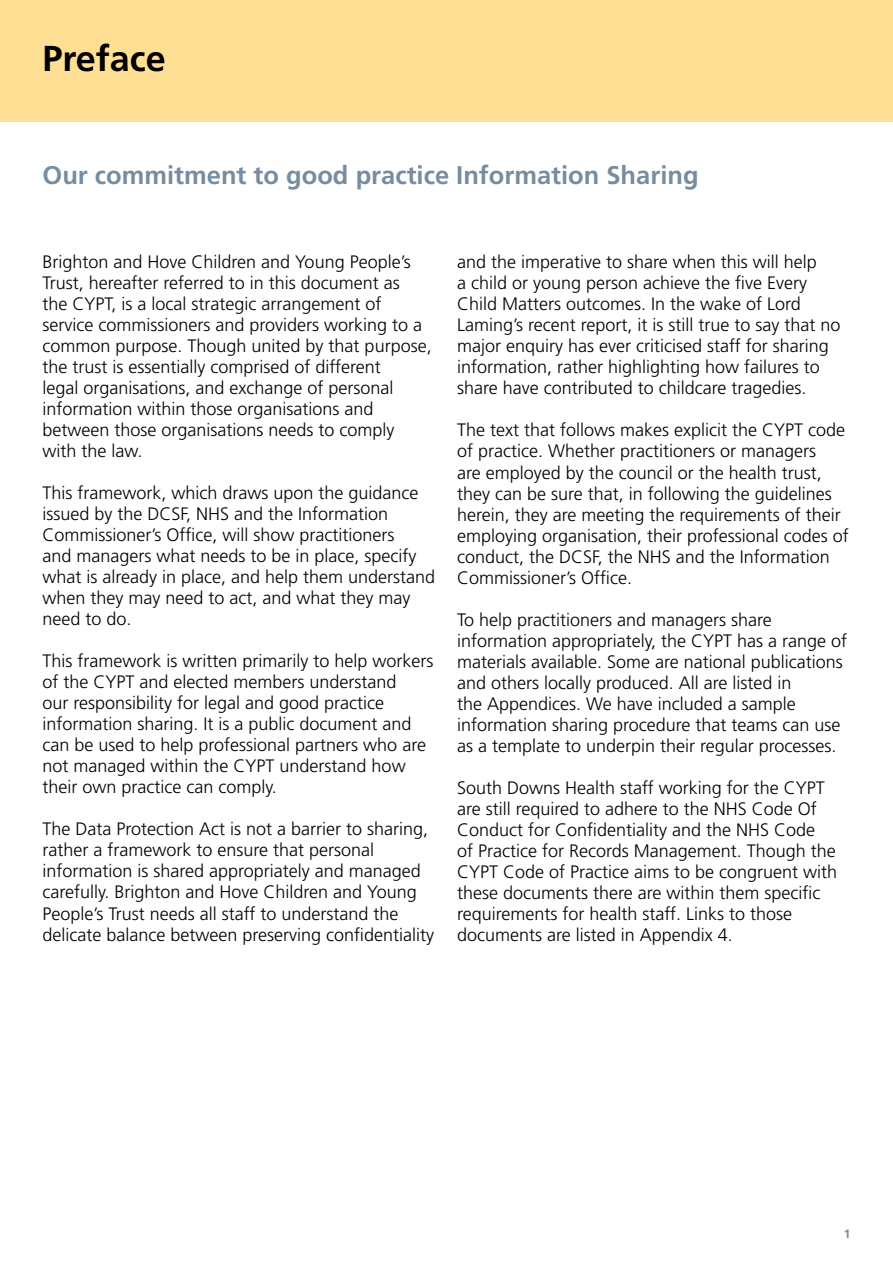
<style>
.page{position:relative;width:893px;height:1263px;background:#fff}
.page>*{position:absolute;margin:0;border:0;box-sizing:border-box;transform-origin:0 0}
.t1{font:700 36px "Frutiger";color:#000}
.t2{font:700 25.5px "Frutiger";color:#768ca0}
.t3{font:300 18px/21px "Frutiger";color:#000}
.t4{font:700 12px "Frutiger";color:#768ca0}
</style>
<div class="page">
<div style="left:0;top:0;width:893px;height:121px;background:#ffdf93"></div>
<h1 class="t1" style="left:43px;top:37px;width:125px">Preface</h1>
<h2 class="t2" style="left:43px;top:160px;width:658px">Our commitment to good practice Information Sharing</h2>
<p class="t3" style="left:43px;top:251px;width:391px">Brighton and Hove Children and Young People’s Trust, hereafter referred to in this document as<br>the CYPT, is a local strategic arrangement of service commissioners and providers working to a common purpose. Though united by that purpose, the trust is essentially comprised of different<br>legal organisations, and exchange of personal information within those organisations and between those organisations needs to comply with the law.</p>
<p class="t3" style="left:43px;top:483px;width:394px">This framework, which draws upon the guidance issued by the DCSF, NHS and the Information Commissioner’s Office, will show practitioners<br>and managers what needs to be in place, specify what is already in place, and help them understand when they may need to act, and what they may need to do.</p>
<p class="t3" style="left:43px;top:651px;width:392px">This framework is written primarily to help workers of the CYPT and elected members understand<br>our responsibility for legal and good practice information sharing. It is a public document and can be used to help professional partners who are not managed within the CYPT understand how their own practice can comply.</p>
<p class="t3" style="left:43px;top:819px;width:393px">The Data Protection Act is not a barrier to sharing, rather a framework to ensure that personal information is shared appropriately and managed carefully. Brighton and Hove Children and Young People’s Trust needs all staff to understand the delicate balance between preserving confidentiality</p>
<p class="t3" style="left:457px;top:251px;width:385px">and the imperative to share when this will help<br>a child or young person achieve the five Every Child Matters outcomes. In the wake of Lord Laming’s recent report, it is still true to say that no major enquiry has ever criticised staff for sharing information, rather highlighting how failures to share have contributed to childcare tragedies.</p>
<p class="t3" style="left:457px;top:420px;width:393px">The text that follows makes explicit the CYPT code of practice. Whether practitioners or managers<br>are employed by the council or the health trust, they can be sure that, in following the guidelines herein, they are meeting the requirements of their employing organisation, their professional codes of conduct, the DCSF, the NHS and the Information Commissioner’s Office.</p>
<p class="t3" style="left:457px;top:609px;width:392px">To help practitioners and managers share information appropriately, the CYPT has a range of materials available. Some are national publications and others locally produced. All are listed in<br>the Appendices. We have included a sample information sharing procedure that teams can use as a template to underpin their regular processes.</p>
<p class="t3" style="left:457px;top:777px;width:382px">South Downs Health staff working for the CYPT are still required to adhere to the NHS Code Of Conduct for Confidentiality and the NHS Code<br>of Practice for Records Management. Though the CYPT Code of Practice aims to be congruent with these documents there are within them specific requirements for health staff. Links to those documents are listed in Appendix 4.</p>
<p class="t4" style="left:844px;top:1227px;width:8px">1</p>
</div>
